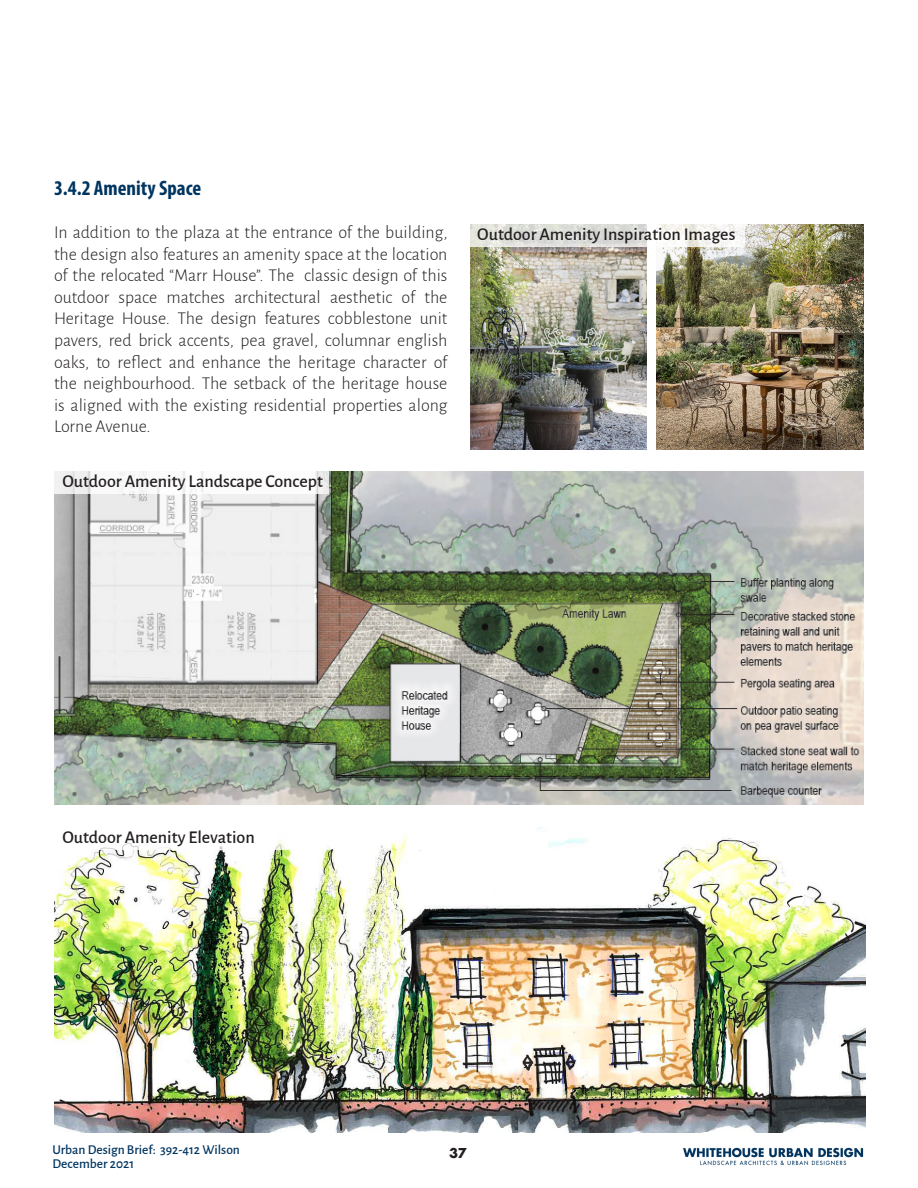
<style>
.page{position:relative;width:918px;height:1188px;background:#fff}
.page>*{position:absolute;margin:0;border:0;box-sizing:border-box;transform-origin:0 0}
.Paragraph_Style_1{font:700 condensed 21px "Myriad Pro";color:#003560}
.Paragraph_Style_1-2{font:300 18px/21.6px "Alegreya Sans";color:#231f20;text-align:justify}
.Paragraph_Style_1-3{font:500 18px "Alegreya Sans";color:#231f20}
.t1{font:700 15px "Futura PT";color:#231f20}
.t2{font:500 13.5px "Alegreya Sans";color:#003560}
</style>
<div class="page">
<img style="left:683px;top:1147px;width:181px;height:19px">
<img style="left:471px;top:246px;width:175px;height:203px">
<img style="left:657px;top:224px;width:207px;height:225px">
<img style="left:54px;top:471px;width:810px;height:334px">
<img style="left:54px;top:827px;width:811px;height:306px">
<svg style="left:471px;top:224px;width:274px;height:22px"></svg>
<div style="left:54px;top:471px;width:274px;height:22px;background:#fff"></div>
<div style="left:54px;top:827px;width:274px;height:22px;background:#fff"></div>
<p class="Paragraph_Style_1" style="left:54px;top:175px;width:149px">3.4.2 Amenity Space</p>
<p class="Paragraph_Style_1-2" style="left:54px;top:221px;width:395px">In addition to the plaza at the entrance of the building, the design also features an amenity space at the location of the relocated “Marr House”. The classic design of this outdoor space matches architectural aesthetic of the Heritage House. The design features cobblestone unit pavers, red brick accents, pea gravel, columnar english oaks, to reflect and enhance the heritage character of the neighbourhood. The setback of the heritage house is aligned with the existing residential properties along Lorne Avenue.</p>
<p class="Paragraph_Style_1-3" style="left:477px;top:221px;width:260px">Outdoor Amenity Inspiration Images</p>
<p class="Paragraph_Style_1-3" style="left:62px;top:468px;width:262px">Outdoor Amenity Landscape Concept</p>
<p class="Paragraph_Style_1-3" style="left:62px;top:825px;width:194px">Outdoor Amenity Elevation</p>
<p class="t2" style="left:52px;top:1140px;width:189px">Urban Design Brief: 392-412 Wilson</p>
<p class="t1" style="left:449px;top:1143px;width:19px">37</p>
<p class="t2" style="left:52px;top:1155px;width:83px">December 2021</p>
</div>
